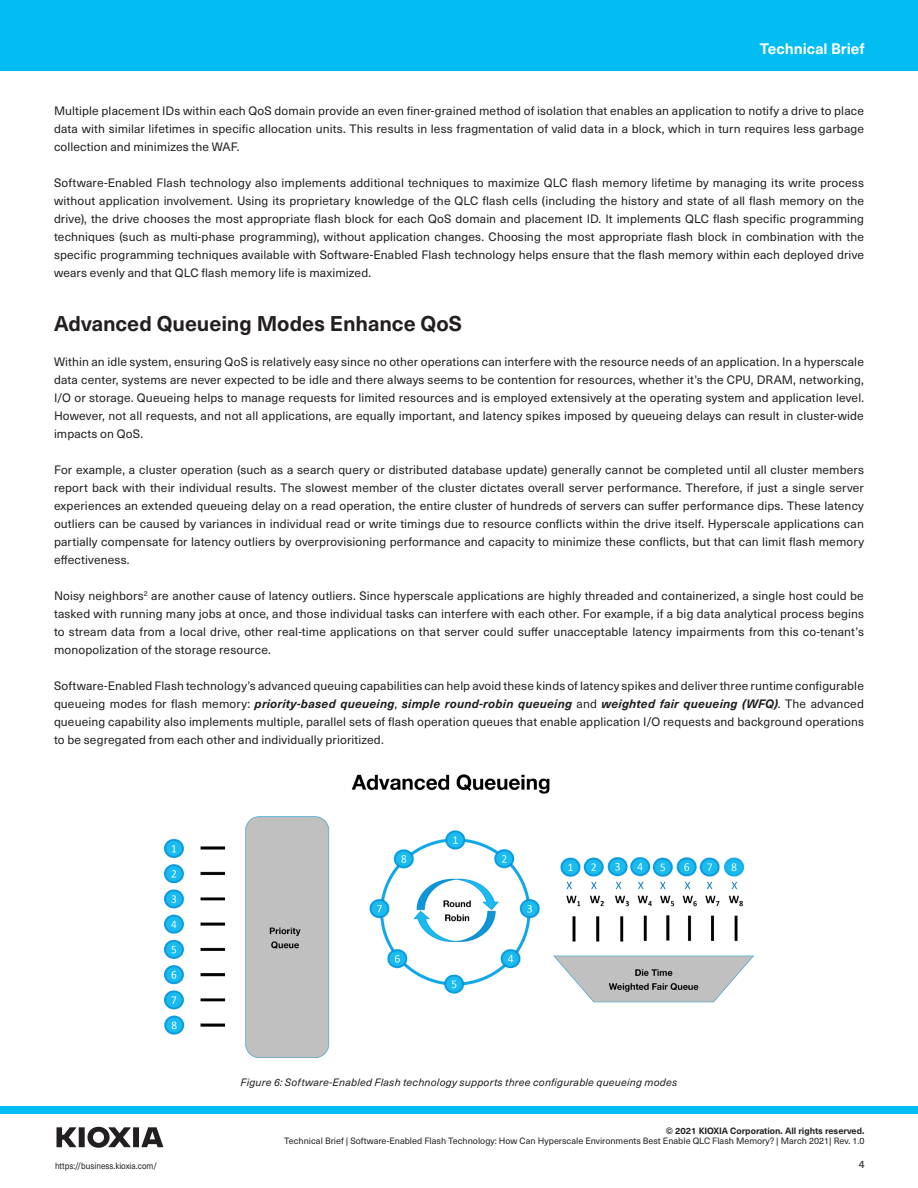
<style>
.page{position:relative;width:918px;height:1188px;background:#fff}
.page>*{position:absolute;margin:0;border:0;box-sizing:border-box;transform-origin:0 0}
.t1{font:700 21px "Neue Haas Unica W1 G";letter-spacing:-.005em;color:#231f20}
.t2{font:700 15px "Neue Haas Unica W1 G";color:#fff}
.t3{font:12px/18px "Neue Haas Unica W1 G";letter-spacing:.01em;color:#231f20;text-align:justify}
.t4{font:italic 10.5px "Neue Haas Unica W1 G";letter-spacing:.02em;color:#231f20}
.t5{font:10.5px "Neue Haas Unica W1 G";color:#231f20}
.t6{font:9px "Neue Haas Unica W1 G";color:#231f20}
.t7{font:700 9px "Neue Haas Unica W1 G";color:#231f20}
.t8{font:9px "Neue Haas Unica W1 G";color:#231f20;scale:.89 1}
.s1{font-weight:700;font-style:italic}
</style>
<div class="page">
<div style="left:0;top:1106px;width:918px;height:8px;background:#01bdf2"></div>
<div style="left:0;top:0;width:918px;height:71px;background:#01bdf2"></div>
<svg style="left:57px;top:1127px;width:106px;height:21px"></svg>
<img style="left:165px;top:774px;width:588px;height:283px">
<p class="t2" style="left:760px;top:37px;width:106px">Technical Brief</p>
<p class="t3" style="left:54px;top:102px;width:812px">Multiple placement IDs within each QoS domain provide an even finer-grained method of isolation that enables an application to notify a drive to place data with similar lifetimes in specific allocation units. This results in less fragmentation of valid data in a block, which in turn requires less garbage collection and minimizes the WAF.</p>
<p class="t3" style="left:54px;top:174px;width:812px">Software-Enabled Flash technology also implements additional techniques to maximize QLC flash memory lifetime by managing its write process without application involvement. Using its proprietary knowledge of the QLC flash cells (including the history and state of all flash memory on the drive), the drive chooses the most appropriate flash block for each QoS domain and placement ID. It implements QLC flash specific programming techniques (such as multi-phase programming), without application changes. Choosing the most appropriate flash block in combination with the specific programming techniques available with Software-Enabled Flash technology helps ensure that the flash memory within each deployed drive wears evenly and that QLC flash memory life is maximized.</p>
<h1 class="t1" style="left:54px;top:308px;width:410px">Advanced Queueing Modes Enhance QoS</h1>
<p class="t3" style="left:54px;top:352px;width:812px">Within an idle system, ensuring QoS is relatively easy since no other operations can interfere with the resource needs of an application. In a hyperscale data center, systems are never expected to be idle and there always seems to be contention for resources, whether it’s the CPU, DRAM, networking, I/O or storage. Queueing helps to manage requests for limited resources and is employed extensively at the operating system and application level.<br>However, not all requests, and not all applications, are equally important, and latency spikes imposed by queueing delays can result in cluster-wide impacts on QoS.</p>
<p class="t3" style="left:54px;top:460px;width:812px">For example, a cluster operation (such as a search query or distributed database update) generally cannot be completed until all cluster members report back with their individual results. The slowest member of the cluster dictates overall server performance. Therefore, if just a single server experiences an extended queueing delay on a read operation, the entire cluster of hundreds of servers can suffer performance dips. These latency outliers can be caused by variances in individual read or write timings due to resource conflicts within the drive itself. Hyperscale applications can partially compensate for latency outliers by overprovisioning performance and capacity to minimize these conflicts, but that can limit flash memory effectiveness.</p>
<p class="t3" style="left:54px;top:586px;width:812px">Noisy neighbors<sup>2</sup> are another cause of latency outliers. Since hyperscale applications are highly threaded and containerized, a single host could be tasked with running many jobs at once, and those individual tasks can interfere with each other. For example, if a big data analytical process begins to stream data from a local drive, other real-time applications on that server could suffer unacceptable latency impairments from this co-tenant’s monopolization of the storage resource.</p>
<p class="t3" style="left:54px;top:676px;width:812px">Software-Enabled Flash technology’s advanced queuing capabilities can help avoid these kinds of latency spikes and deliver three runtime configurable queueing modes for flash memory: <span class="s1">priority-based queueing</span>, <span class="s1">simple round-robin queueing</span> and <span class="s1">weighted fair queueing (WFQ)</span>. The advanced queueing capability also implements multiple, parallel sets of flash operation queues that enable application I/O requests and background operations to be segregated from each other and individually prioritized.</p>
<p class="t4" style="left:241px;top:1074px;width:438px">Figure 6: Software-Enabled Flash technology supports three configurable queueing modes</p>
<p class="t7" style="left:666px;top:1124px;width:200px">© 2021 KIOXIA Corporation. All rights reserved.</p>
<p class="t6" style="left:284px;top:1135px;width:582px">Technical Brief | Software-Enabled Flash Technology: How Can Hyperscale Environments Best Enable QLC Flash Memory? | March 2021| Rev. 1.0</p>
<p class="t8" style="left:55px;top:1159px;width:116px">https://business.kioxia.com/</p>
<p class="t5" style="left:859px;top:1157px;width:7px">4</p>
</div>
